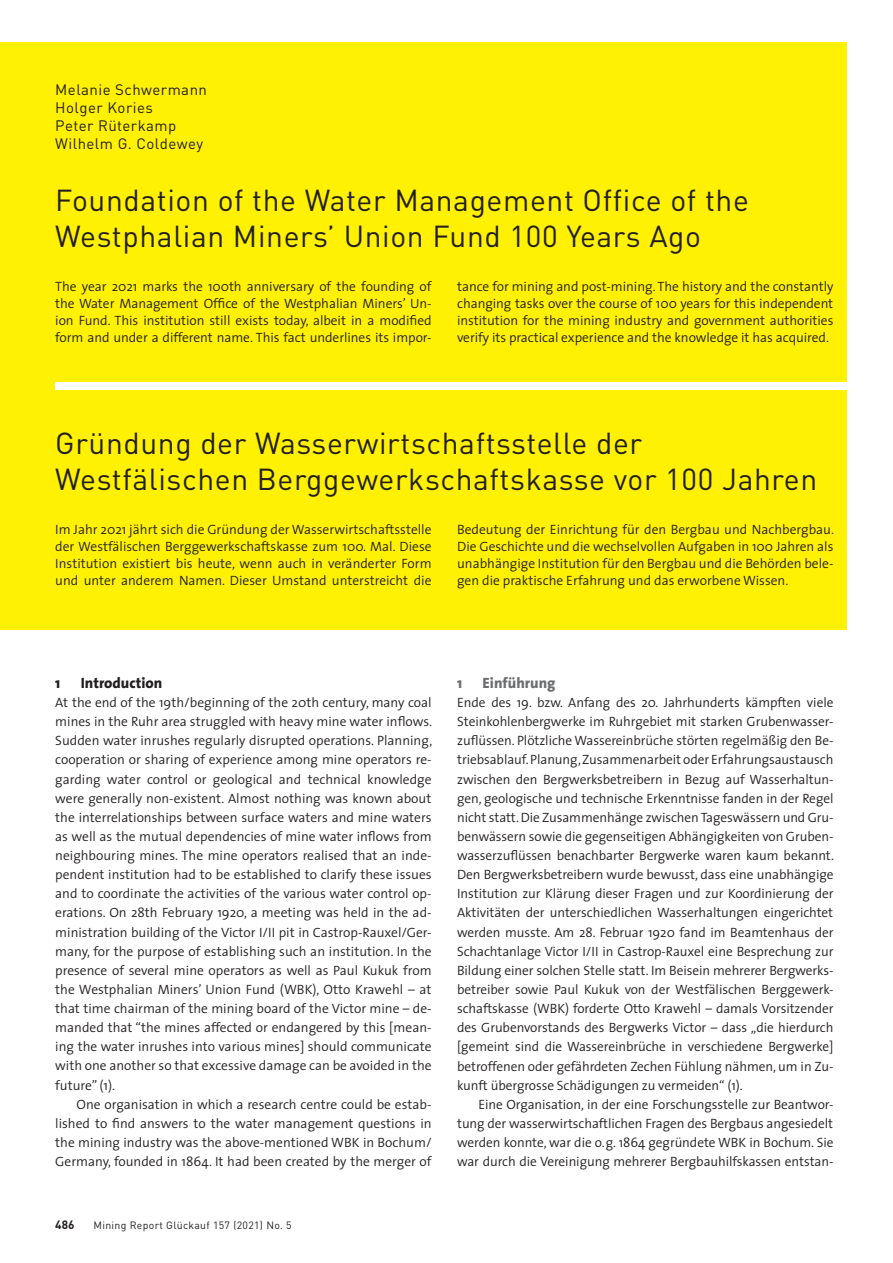
<style>
.page{position:relative;width:893px;height:1263px;background:#fff}
.page>*{position:absolute;margin:0;border:0;box-sizing:border-box;transform-origin:0 0}
.t1{font:30px/36px "DIN";letter-spacing:.02em;color:#231f20}
.t2{font:15px/18px "DIN";letter-spacing:.03em;color:#231f20}
.t3{font:800 15px "The Sans";color:#231f20}
.t4{font:800 15px "The Sans";color:#6c6d70}
.t5{font:300 13.5px/19.2px "The Sans";letter-spacing:-.005em;color:#231f20;text-align:justify}
.t6{font:700 12px "DIN";color:#231f20}
.t7{font:10.5px "DIN";letter-spacing:.03em;color:#231f20}
</style>
<div class="page">
<div style="left:0;top:43px;width:846px;height:587px;background:#fff101"></div>
<div style="left:55px;top:383px;width:821px;height:7px;background:#fff"></div>
<p class="t2" style="left:55px;top:81px;width:153px">Melanie Schwermann<br>Holger Kories<br>Peter Rüterkamp<br>Wilhelm G. Coldewey</p>
<h1 class="t1" style="left:55px;top:181px;width:695px">Foundation of the Water Management Office of the<br>Westphalian Miners’ Union Fund 100 Years Ago</h1>
<p class="t5" style="left:55px;top:277px;width:378px;line-height:17.2px">The year 2021 marks the 100th anniversary of the founding of the Water Management Office of the Westphalian Miners’ Un&shy;ion Fund. This institution still exists today, albeit in a modified form and under a different name. This fact underlines its impor-</p>
<p class="t5" style="left:457px;top:277px;width:378px;line-height:17.2px">tance for mining and post-mining. The history and the constantly changing tasks over the course of 100 years for this independent institution for the mining industry and government authorities verify its practical experience and the knowledge it has acquired.</p>
<h1 class="t1" style="left:55px;top:424px;width:763px">Gründung der Wasserwirtschaftsstelle der<br>Westfälischen Berggewerkschaftskasse vor 100 Jahren</h1>
<p class="t5" style="left:55px;top:520px;width:378px;line-height:17.2px">Im Jahr 2021 jährt sich die Gründung der Wasserwirtschaftsstelle der Westfälischen Berggewerkschaftskasse zum 100. Mal. Diese Institution existiert bis heute, wenn auch in veränderter Form und unter anderem Namen. Dieser Umstand unterstreicht die</p>
<p class="t5" style="left:457px;top:520px;width:378px;line-height:17.2px">Bedeutung der Einrichtung für den Bergbau und Nachbergbau.<br>Die Geschichte und die wechselvollen Aufgaben in 100 Jahren als unabhängige Institution für den Bergbau und die Behörden bele&shy;gen die praktische Erfahrung und das erworbene Wissen.</p>
<p class="t3" style="left:55px;top:670px;width:7px">1</p>
<p class="t3" style="left:81px;top:670px;width:83px">Introduction</p>
<p class="t5" style="left:55px;top:692px;width:378px">At the end of the 19th/beginning of the 20th century, many coal mines in the Ruhr area struggled with heavy mine water inflows.<br>Sudden water inrushes regularly disrupted operations. Planning, cooperation or sharing of experience among mine operators re&shy;garding water control or geological and technical knowledge were generally non-existent. Almost nothing was known about the interrelationships between surface waters and mine waters as well as the mutual dependencies of mine water inflows from neighbouring mines. The mine operators realised that an inde&shy;pendent institution had to be established to clarify these issues and to coordinate the activities of the various water control op&shy;erations. On 28th February 1920, a meeting was held in the ad&shy;ministration building of the Victor I/II pit in Castrop-Rauxel/Ger&shy;many, for the purpose of establishing such an institution. In the presence of several mine operators as well as Paul Kukuk from the Westphalian Miners’ Union Fund (WBK), Otto Krawehl – at that time chairman of the mining board of the Victor mine – de&shy;manded that “the mines affected or endangered by this [mean&shy;ing the water inrushes into various mines] should communicate with one another so that excessive damage can be avoided in the future” (1).</p>
<p class="t5" style="left:55px;top:1094px;width:378px;text-indent:21px">One organisation in which a research centre could be estab&shy;lished to find answers to the water management questions in the mining industry was the above-mentioned WBK in Bochum/ Germany, founded in 1864. It had been created by the merger of</p>
<p class="t6" style="left:55px;top:1217px;width:21px">486</p>
<p class="t7" style="left:94px;top:1218px;width:200px">Mining Report Glückauf 157 (2021) No. 5</p>
<p class="t4" style="left:457px;top:670px;width:7px">1</p>
<p class="t4" style="left:483px;top:670px;width:74px">Einführung</p>
<p class="t5" style="left:457px;top:692px;width:378px">Ende des 19. bzw. Anfang des 20. Jahrhunderts kämpften viele Steinkohlenbergwerke im Ruhrgebiet mit starken Grubenwasser&shy;zuflüssen. Plötzliche Wassereinbrüche störten regelmäßig den Be&shy;triebsablauf. Planung, Zusammenarbeit oder Erfahrungsaustausch zwischen den Bergwerksbetreibern in Bezug auf Wasserhaltun&shy;gen, geologische und technische Erkenntnisse fanden in der Regel nicht statt. Die Zusammenhänge zwischen Tageswässern und Gru&shy;benwässern sowie die gegenseitigen Abhängigkeiten von Gruben&shy;wasserzuflüssen benachbarter Bergwerke waren kaum bekannt.<br>Den Bergwerksbetreibern wurde bewusst, dass eine unabhängige Institution zur Klärung dieser Fragen und zur Koordinierung der Aktivitäten der unterschiedlichen Wasserhaltungen eingerichtet werden musste. Am 28. Februar 1920 fand im Beamtenhaus der Schachtanlage Victor I/II in Castrop-Rauxel eine Besprechung zur Bildung einer solchen Stelle statt. Im Beisein mehrerer Bergwerks&shy;betreiber sowie Paul Kukuk von der Westfälischen Berggewerk&shy;schaftskasse (WBK) forderte Otto Krawehl – damals Vorsitzender des Grubenvorstands des Bergwerks Victor – dass „die hierdurch [gemeint sind die Wassereinbrüche in verschiedene Bergwerke] betroffenen oder gefährdeten Zechen Fühlung nähmen, um in Zu&shy;kunft übergrosse Schädigungen zu vermeiden“ (1).</p>
<p class="t5" style="left:457px;top:1094px;width:378px;text-indent:21px">Eine Organisation, in der eine Forschungsstelle zur Beantwor&shy;tung der wasserwirtschaftlichen Fragen des Bergbaus angesiedelt werden konnte, war die o.g. 1864 gegründete WBK in Bochum. Sie war durch die Vereinigung mehrerer Bergbauhilfskassen entstan-</p>
</div>
